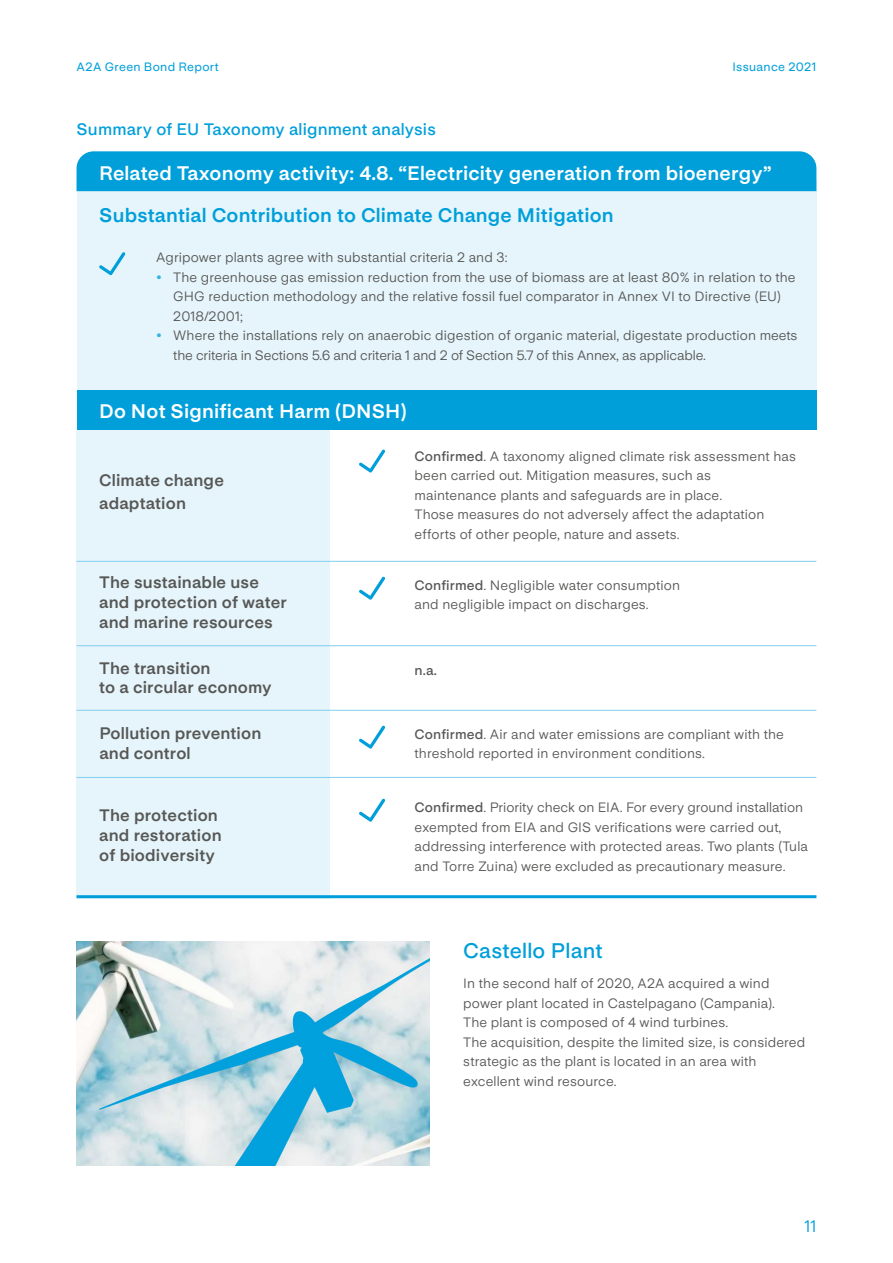
<style>
.page{position:relative;width:893px;height:1263px;background:#fff}
.page>*{position:absolute;margin:0;border:0;box-sizing:border-box;transform-origin:0 0}
.t1{font:600 21px "Life Sans";letter-spacing:.01em;color:#009fda}
.t2{font:700 19.5px "Life Sans";letter-spacing:.01em;color:#fff}
.t3{font:700 19.5px "Life Sans";letter-spacing:.01em;color:#009fda}
.t4{font:700 16.5px "Life Sans";letter-spacing:.01em;color:#575756}
.t5{font:600 16.5px "Life Sans";letter-spacing:.01em;color:#009fda}
.t6{font:16.5px "Life Sans";color:#009fda}
.t7{font:13.5px/19.5px "Life Sans";letter-spacing:.01em;color:#575756}
.t8{font:600 13.5px "Life Sans";color:#575756}
.t9{font:500 12px "Life Sans";letter-spacing:.025em;color:#009fda}
.s1{font-weight:700;color:#33b2e1}
.s2{font-weight:600}
</style>
<div class="page">
<img style="left:77px;top:942px;width:352px;height:223px">
<div style="left:77px;top:181px;width:739px;height:209px;background:#e6f5fb"></div>
<div style="left:77px;top:430px;width:253px;height:468px;background:#e6f5fb"></div>
<div style="left:77px;top:390px;width:739px;height:40px;background:#009fda"></div>
<div style="left:77px;top:151px;width:739px;height:40px;background:#009fda"></div>
<hr style="left:77px;top:895px;width:739px;height:3px;background:#009fda">
<hr style="left:77px;top:645px;width:739px;height:1px;background:#80cfec">
<hr style="left:77px;top:561px;width:739px;height:1px;background:#80cfec">
<hr style="left:77px;top:710px;width:739px;height:1px;background:#80cfec">
<hr style="left:77px;top:777px;width:739px;height:1px;background:#80cfec">
<svg style="left:359px;top:449px;width:26px;height:23px"></svg>
<svg style="left:359px;top:576px;width:26px;height:24px"></svg>
<svg style="left:359px;top:725px;width:26px;height:24px"></svg>
<svg style="left:359px;top:798px;width:26px;height:24px"></svg>
<svg style="left:99px;top:252px;width:26px;height:23px"></svg>
<p class="t9" style="left:77px;top:60px;width:144px">A2A Green Bond Report</p>
<p class="t9" style="left:732px;top:60px;width:86px">Issuance 2021</p>
<p class="t5" style="left:77px;top:120px;width:361px">Summary of EU Taxonomy alignment analysis</p>
<p class="t2" style="left:99px;top:162px;width:674px">Related Taxonomy activity: 4.8. “Electricity generation from bioenergy”</p>
<p class="t3" style="left:99px;top:204px;width:516px">Substantial Contribution to Climate Change Mitigation</p>
<p class="t7" style="left:156px;top:248px;width:353px">Agripower plants agree with substantial criteria 2 and 3:</p>
<p class="t7" style="left:173px;top:267px;width:624px;text-indent:-17px"><span class="s1">•</span> The greenhouse gas emission reduction from the use of biomass are at least 80% in relation to the<br>GHG reduction methodology and the relative fossil fuel comparator in Annex VI to Directive (EU)<br>2018/2001;</p>
<p class="t7" style="left:173px;top:326px;width:626px;text-indent:-17px"><span class="s1">•</span> Where the installations rely on anaerobic digestion of organic material, digestate production meets the criteria in Sections 5.6 and criteria 1 and 2 of Section 5.7 of this Annex, as applicable.</p>
<p class="t2" style="left:99px;top:400px;width:309px">Do Not Significant Harm (DNSH)</p>
<p class="t7" style="left:415px;top:446px;width:383px"><span class="s2">Confirmed</span>. A taxonomy aligned climate risk assessment has been carried out. Mitigation measures, such as</p>
<p class="t7" style="left:415px;top:485px;width:309px">maintenance plants and safeguards are in place.</p>
<p class="t7" style="left:415px;top:505px;width:351px">Those measures do not adversely affect the adaptation</p>
<p class="t7" style="left:415px;top:524px;width:267px">efforts of other people, nature and assets.</p>
<p class="t7" style="left:415px;top:575px;width:267px"><span class="s2">Confirmed</span>. Negligible water consumption</p>
<p class="t7" style="left:415px;top:595px;width:236px">and negligible impact on discharges.</p>
<p class="t4" style="left:99px;top:471px;width:126px">Climate change</p>
<p class="t4" style="left:99px;top:493px;width:88px">adaptation</p>
<p class="t4" style="left:99px;top:573px;width:161px">The sustainable use</p>
<p class="t4" style="left:99px;top:593px;width:189px">and protection of water</p>
<p class="t4" style="left:99px;top:613px;width:175px">and marine resources</p>
<p class="t4" style="left:99px;top:658px;width:113px">The transition</p>
<p class="t8" style="left:415px;top:663px;width:24px">n.a.</p>
<p class="t4" style="left:99px;top:678px;width:174px">to a circular economy</p>
<p class="t7" style="left:415px;top:724px;width:371px"><span class="s2">Confirmed</span>. Air and water emissions are compliant with the threshold reported in environment conditions.</p>
<p class="t4" style="left:99px;top:724px;width:164px">Pollution prevention</p>
<p class="t4" style="left:99px;top:744px;width:93px">and control</p>
<p class="t4" style="left:99px;top:806px;width:120px">The protection</p>
<p class="t4" style="left:99px;top:826px;width:124px">and restoration</p>
<p class="t4" style="left:99px;top:846px;width:117px">of biodiversity</p>
<p class="t7" style="left:415px;top:798px;width:395px"><span class="s2">Confirmed</span>. Priority check on EIA. For every ground installation exempted from EIA and GIS verifications were carried out, addressing interference with protected areas. Two plants (Tula and Torre Zuina) were excluded as precautionary measure.</p>
<p class="t1" style="left:463px;top:939px;width:141px">Castello Plant</p>
<p class="t7" style="left:463px;top:974px;width:308px">In the second half of 2020, A2A acquired a wind</p>
<p class="t7" style="left:463px;top:993px;width:313px">power plant located in Castelpagano (Campania).</p>
<p class="t7" style="left:463px;top:1013px;width:267px">The plant is composed of 4 wind turbines.</p>
<p class="t7" style="left:463px;top:1032px;width:344px">The acquisition, despite the limited size, is considered strategic as the plant is located in an area with</p>
<p class="t7" style="left:463px;top:1071px;width:155px">excellent wind resource.</p>
<p class="t6" style="left:804px;top:1217px;width:13px">11</p>
</div>
